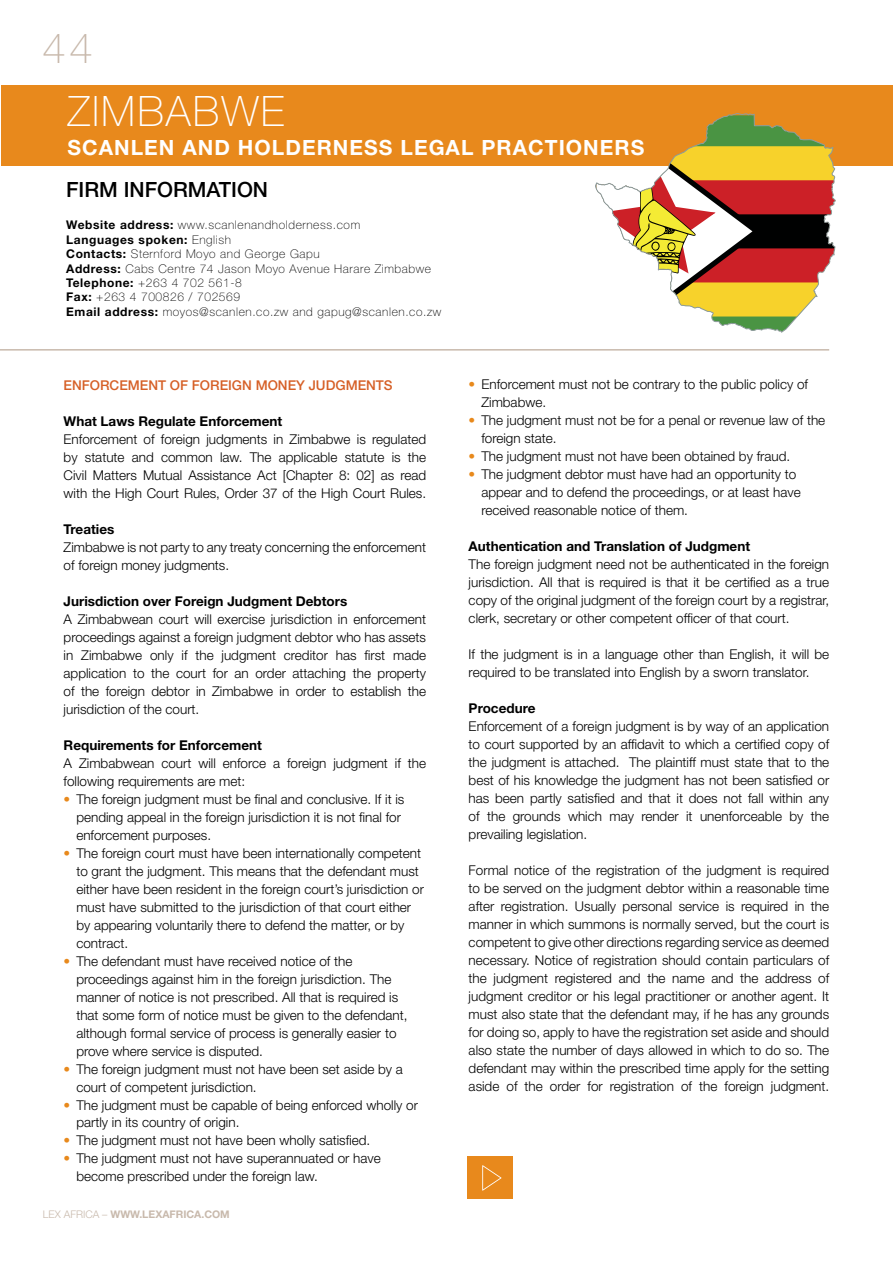
<style>
.page{position:relative;width:893px;height:1263px;background:#fff}
.page>*{position:absolute;margin:0;border:0;box-sizing:border-box;transform-origin:0 0}
.t1{font:100 42px "Helvetica Neue LT Std";letter-spacing:.05em;color:#fff}
.t2{font:100 42px "Helvetica Neue LT Std";color:#c8b9ac}
.t3{font:700 21px "Helvetica Neue LT Std";letter-spacing:.05em;color:#fff}
.t4{font:500 21px "Helvetica Neue LT Std";color:#000}
.t5{font:300 13.5px/18px "Helvetica Neue LT Std";color:#000}
.t6{font:700 13.5px "Helvetica Neue LT Std";color:#000}
.t7{font:500 13.5px "Helvetica Neue LT Std";color:#d66027}
.t8{font:100 12px/14.4px "Helvetica Neue LT Std";letter-spacing:.05em;color:#000}
.t9{font:700 10.5px "Helvetica Neue LT Std";color:#c8b9ac}
.s1{font-weight:700}
.s2{color:#e8891c}
.s3{font-weight:300}
</style>
<div class="page">
<hr style="left:0;top:349px;width:829px;height:2px;background:#c8b9ac">
<div style="left:1px;top:85px;width:892px;height:81px;background:#e8891c"></div>
<svg style="left:595px;top:113px;width:241px;height:220px"></svg>
<div style="left:468px;top:1157px;width:45px;height:42px;background:#e8891c"></div>
<svg style="left:482px;top:1165px;width:19px;height:26px"></svg>
<h1 class="t2" style="left:43px;top:24px;width:52px">44</h1>
<h1 class="t1" style="left:67px;top:87px;width:219px">ZIMBABWE</h1>
<h2 class="t3" style="left:67px;top:134px;width:578px">SCANLEN AND HOLDERNESS LEGAL PRACTIONERS</h2>
<h2 class="t4" style="left:66px;top:177px;width:203px">FIRM INFORMATION</h2>
<p class="t8" style="left:66px;top:218px;width:377px"><span class="s1">Website address:</span> www.scanlenandholderness.com<br><span class="s1">Languages spoken:</span> English<br><span class="s1">Contacts:</span> Sternford Moyo and George Gapu<br><span class="s1">Address:</span> Cabs Centre 74 Jason Moyo Avenue Harare Zimbabwe <span class="s1">Telephone:</span> +263 4 702 561-8<br><span class="s1">Fax:</span> +263 4 700826 / 702569<br><span class="s1">Email address:</span> moyos@scanlen.co.zw and gapug@scanlen.co.zw</p>
<p class="t7" style="left:64px;top:377px;width:331px">ENFORCEMENT OF FOREIGN MONEY JUDGMENTS</p>
<p class="t6" style="left:64px;top:412px;width:220px">What Laws Regulate Enforcement</p>
<p class="t5" style="left:64px;top:429px;width:364px;text-align:justify">Enforcement of foreign judgments in Zimbabwe is regulated by statute and common law. The applicable statute is the Civil Matters Mutual Assistance Act [Chapter 8: 02] as read with the High Court Rules, Order 37 of the High Court Rules.</p>
<p class="t6" style="left:64px;top:520px;width:52px">Treaties</p>
<p class="t5" style="left:64px;top:537px;width:364px">Zimbabwe is not party to any treaty concerning the enforcement of foreign money judgments.</p>
<p class="t6" style="left:64px;top:592px;width:285px">Jurisdiction over Foreign Judgment Debtors</p>
<p class="t5" style="left:64px;top:609px;width:364px;text-align:justify">A Zimbabwean court will exercise jurisdiction in enforcement proceedings against a foreign judgment debtor who has assets in Zimbabwe only if the judgment creditor has first made application to the court for an order attaching the property of the foreign debtor in Zimbabwe in order to establish the jurisdiction of the court.</p>
<p class="t6" style="left:64px;top:736px;width:200px">Requirements for Enforcement</p>
<p class="t5" style="left:64px;top:753px;width:364px">A Zimbabwean court will enforce a foreign judgment if the following requirements are met:</p>
<p class="t5" style="left:76px;top:789px;width:330px;text-indent:-13px"><span class="s2">•</span> The foreign judgment must be final and conclusive. If it is pending appeal in the foreign jurisdiction it is not final for enforcement purposes.</p>
<p class="t5" style="left:76px;top:843px;width:349px;text-indent:-13px"><span class="s2">•</span> The foreign court must have been internationally competent to grant the judgment. This means that the defendant must either have been resident in the foreign court’s jurisdiction or must have submitted to the jurisdiction of that court either by appearing voluntarily there to defend the matter, or by contract.</p>
<p class="t5" style="left:76px;top:951px;width:333px;text-indent:-13px"><span class="s2">•</span> The defendant must have received notice of the proceedings against him in the foreign jurisdiction. The manner of notice is not prescribed. All that is required is that some form of notice must be given to the defendant, although formal service of process is generally easier to prove where service is disputed.</p>
<p class="t5" style="left:76px;top:1059px;width:328px;text-indent:-13px"><span class="s2">•</span> The foreign judgment must not have been set aside by a court of competent jurisdiction.</p>
<p class="t5" style="left:76px;top:1095px;width:343px;text-indent:-13px"><span class="s2">•</span> The judgment must be capable of being enforced wholly or partly in its country of origin.</p>
<p class="t5" style="left:64px;top:1131px;width:308px"><span class="s2">•</span> The judgment must not have been wholly satisfied.</p>
<p class="t5" style="left:76px;top:1149px;width:306px;text-indent:-13px"><span class="s2">•</span> The judgment must not have superannuated or have become prescribed under the foreign law.</p>
<p class="t9" style="left:43px;top:1208px;width:188px"><span class="s3">LEX AFRICA –</span> WWW.LEXAFRICA.COM</p>
<p class="t5" style="left:481px;top:375px;width:328px;text-indent:-13px"><span class="s2">•</span> Enforcement must not be contrary to the public policy of<br>Zimbabwe.</p>
<p class="t5" style="left:481px;top:411px;width:345px;text-indent:-13px"><span class="s2">•</span> The judgment must not be for a penal or revenue law of the foreign state.</p>
<p class="t5" style="left:469px;top:447px;width:323px"><span class="s2">•</span> The judgment must not have been obtained by fraud.</p>
<p class="t5" style="left:481px;top:465px;width:321px;text-indent:-13px"><span class="s2">•</span> The judgment debtor must have had an opportunity to appear and to defend the proceedings, or at least have received reasonable notice of them.</p>
<p class="t6" style="left:469px;top:538px;width:283px">Authentication and Translation of Judgment</p>
<p class="t5" style="left:469px;top:555px;width:362px;text-align:justify">The foreign judgment need not be authenticated in the foreign jurisdiction. All that is required is that it be certified as a true copy of the original judgment of the foreign court by a registrar, clerk, secretary or other competent officer of that court.</p>
<p class="t5" style="left:469px;top:645px;width:362px">If the judgment is in a language other than English, it will be required to be translated into English by a sworn translator.</p>
<p class="t6" style="left:469px;top:700px;width:68px">Procedure</p>
<p class="t5" style="left:469px;top:717px;width:362px;text-align:justify">Enforcement of a foreign judgment is by way of an application to court supported by an affidavit to which a certified copy of the judgment is attached. The plaintiff must state that to the best of his knowledge the judgment has not been satisfied or has been partly satisfied and that it does not fall within any of the grounds which may render it unenforceable by the prevailing legislation.</p>
<p class="t5" style="left:469px;top:861px;width:362px;text-align:justify">Formal notice of the registration of the judgment is required to be served on the judgment debtor within a reasonable time after registration. Usually personal service is required in the manner in which summons is normally served, but the court is competent to give other directions regarding service as deemed necessary. Notice of registration should contain particulars of the judgment registered and the name and the address of judgment creditor or his legal practitioner or another agent. It must also state that the defendant may, if he has any grounds for doing so, apply to have the registration set aside and should also state the number of days allowed in which to do so. The defendant may within the prescribed time apply for the setting aside of the order for registration of the foreign judgment.</p>
</div>
